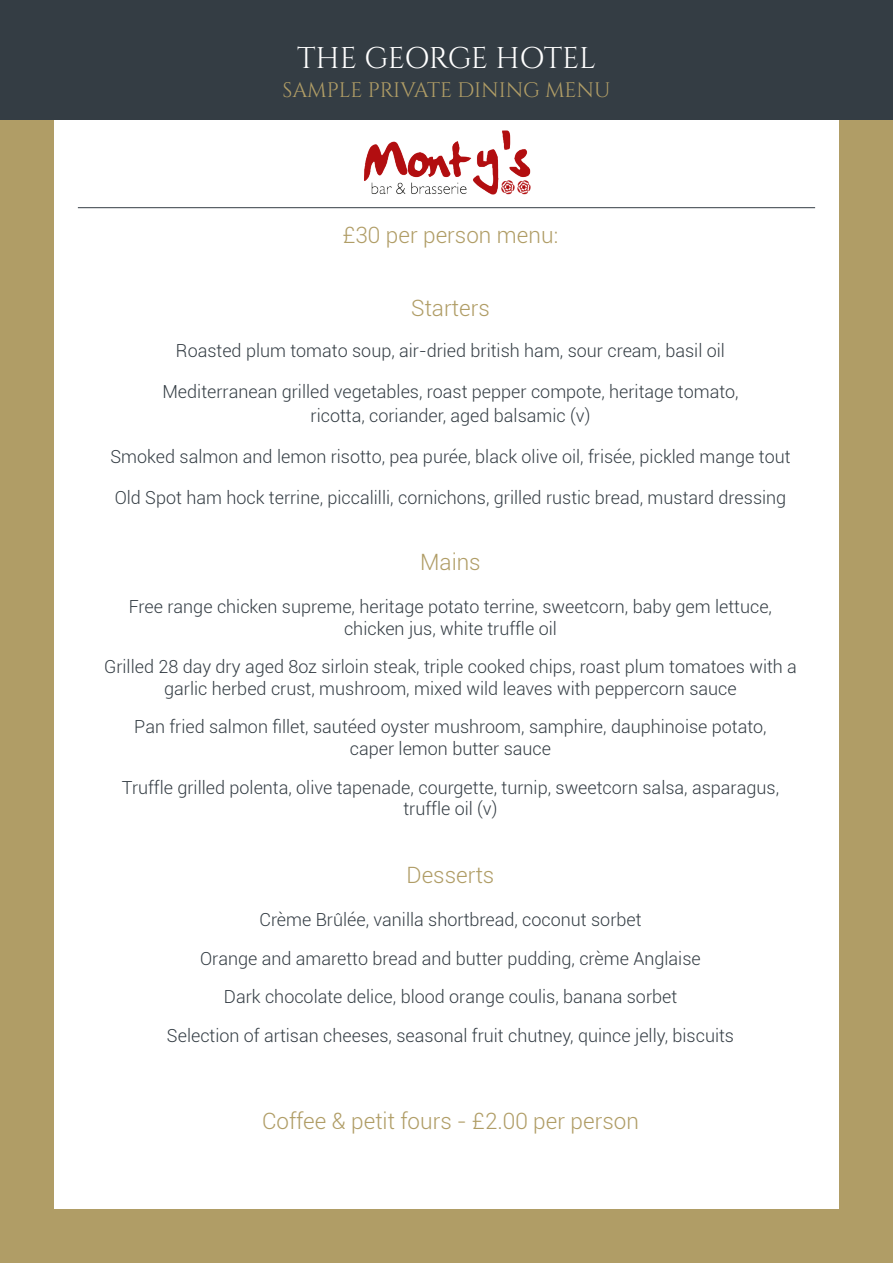
<style>
.page{position:relative;width:893px;height:1263px;background:#b09d66}
.page>*{position:absolute;margin:0;border:0;box-sizing:border-box;transform-origin:0 0}
.t1{font:29.85px "Cinzel";letter-spacing:-.02em;color:#fff}
.t2{font:300 22.5px "Roboto";color:#b09d66}
.t3{font:21px "Cinzel";letter-spacing:-.005em;color:#b09d66}
.t4{font:300 18px/21.6px "Roboto";color:#343d44;text-align:center}
</style>
<div class="page">
<div style="left:54px;top:54px;width:785px;height:1155px;background:#fff"></div>
<img style="left:364px;top:130px;width:167px;height:65px">
<div style="left:0;top:0;width:893px;height:120px;background:#343d44"></div>
<hr style="left:78px;top:207px;width:737px;height:1px;background:#343d44">
<h1 class="t1" style="left:297px;top:41px;width:300px">THE GEORGE HOTEL</h1>
<p class="t3" style="left:282px;top:78px;width:330px">SAMPLE PRIVATE DINING MENU</p>
<p class="t2" style="left:343px;top:220px;width:217px">£30 per person menu:</p>
<p class="t2" style="left:411px;top:293px;width:80px">Starters</p>
<p class="t4" style="left:176px;top:339px;width:551px">Roasted plum tomato soup, air-dried british ham, sour cream, basil oil</p>
<p class="t4" style="left:162px;top:379px;width:578px;line-height:24px">Mediterranean grilled vegetables, roast pepper compote, heritage tomato, ricotta, coriander, aged balsamic (v)</p>
<p class="t4" style="left:110px;top:445px;width:682px">Smoked salmon and lemon risotto, pea purée, black olive oil, frisée, pickled mange tout</p>
<p class="t4" style="left:115px;top:486px;width:673px">Old Spot ham hock terrine, piccalilli, cornichons, grilled rustic bread, mustard dressing</p>
<p class="t2" style="left:420px;top:546px;width:62px">Mains</p>
<p class="t4" style="left:129px;top:595px;width:645px">Free range chicken supreme, heritage potato terrine, sweetcorn, baby gem lettuce, chicken jus, white truffle oil</p>
<p class="t4" style="left:104px;top:655px;width:694px">Grilled 28 day dry aged 8oz sirloin steak, triple cooked chips, roast plum tomatoes with a garlic herbed crust, mushroom, mixed wild leaves with peppercorn sauce</p>
<p class="t4" style="left:134px;top:716px;width:634px">Pan fried salmon fillet, sautéed oyster mushroom, samphire, dauphinoise potato, caper lemon butter sauce</p>
<p class="t4" style="left:122px;top:776px;width:659px">Truffle grilled polenta, olive tapenade, courgette, turnip, sweetcorn salsa, asparagus, truffle oil (v)</p>
<p class="t2" style="left:407px;top:859px;width:89px">Desserts</p>
<p class="t4" style="left:259px;top:908px;width:384px">Crème Brûlée, vanilla shortbread, coconut sorbet</p>
<p class="t4" style="left:200px;top:947px;width:502px">Orange and amaretto bread and butter pudding, crème Anglaise</p>
<p class="t4" style="left:224px;top:985px;width:455px">Dark chocolate delice, blood orange coulis, banana sorbet</p>
<p class="t4" style="left:167px;top:1024px;width:569px">Selection of artisan cheeses, seasonal fruit chutney, quince jelly, biscuits</p>
<p class="t2" style="left:262px;top:1105px;width:378px">Coffee &amp; petit fours - £2.00 per person</p>
</div>
